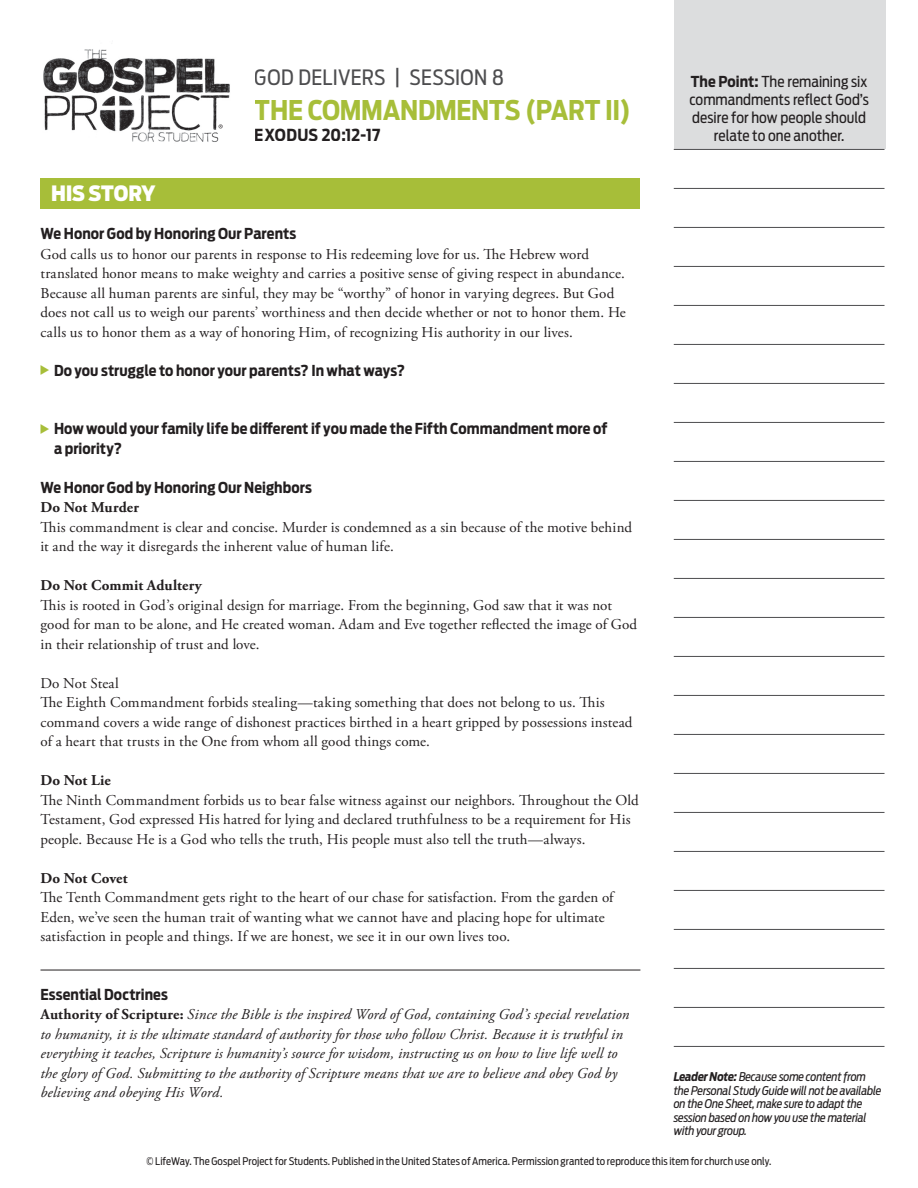
<style>
.page{position:relative;width:918px;height:1188px;background:#fff}
.page>*{position:absolute;margin:0;border:0;box-sizing:border-box;transform-origin:0 0}
.t1{font:700 27px "Antenna Cond";letter-spacing:-.01em;color:#a7be39}
.t2{font:21px "Antenna Cond";letter-spacing:.01em;color:#4d4d4f}
.t3{font:900 21px "Antenna Cond";letter-spacing:-.01em;color:#fff}
.t4{font:700 16.5px "Antenna Cond";letter-spacing:.005em;color:#231f20}
.t5{font:15px/19.5px "Adobe Garamond Pro";letter-spacing:.01em;color:#231f20}
.t6{font:italic 15px/19.5px "Adobe Garamond Pro";letter-spacing:.005em;color:#231f20}
.t7{font:700 15px/19.5px "Antenna Cond";letter-spacing:.005em;color:#231f20}
.t8{font:15px/18px "Antenna Cond";letter-spacing:.005em;color:#231f20;text-align:center}
.t9{font:700 15px "Adobe Garamond Pro";letter-spacing:.005em;color:#231f20}
.bullets_red_indent{font:italic 12px/13.5px "Antenna Cond";letter-spacing:-.015em;color:#231f20}
.body1_noindent{font:10.5px "Antenna Cond";letter-spacing:.005em;color:#231f20}
.s1{font-weight:700;font-style:normal}
.s2{font-weight:700}
</style>
<div class="page">
<div style="left:674px;top:0;width:211px;height:148px;background:#dcddde"></div>
<hr style="left:674px;top:149px;width:211px;height:1px;background:#4d4d4f">
<hr style="left:674px;top:188px;width:211px;height:1px;background:#4d4d4f">
<hr style="left:674px;top:227px;width:211px;height:1px;background:#4d4d4f">
<hr style="left:674px;top:266px;width:211px;height:1px;background:#4d4d4f">
<hr style="left:674px;top:305px;width:211px;height:1px;background:#4d4d4f">
<hr style="left:674px;top:344px;width:211px;height:1px;background:#4d4d4f">
<hr style="left:674px;top:383px;width:211px;height:1px;background:#4d4d4f">
<hr style="left:674px;top:422px;width:211px;height:1px;background:#4d4d4f">
<hr style="left:674px;top:461px;width:211px;height:1px;background:#4d4d4f">
<hr style="left:674px;top:500px;width:211px;height:1px;background:#4d4d4f">
<hr style="left:674px;top:539px;width:211px;height:1px;background:#4d4d4f">
<hr style="left:674px;top:578px;width:211px;height:1px;background:#4d4d4f">
<hr style="left:674px;top:617px;width:211px;height:1px;background:#4d4d4f">
<hr style="left:674px;top:656px;width:211px;height:1px;background:#4d4d4f">
<hr style="left:674px;top:695px;width:211px;height:1px;background:#4d4d4f">
<hr style="left:674px;top:734px;width:211px;height:1px;background:#4d4d4f">
<hr style="left:674px;top:773px;width:211px;height:1px;background:#4d4d4f">
<hr style="left:674px;top:812px;width:211px;height:1px;background:#4d4d4f">
<hr style="left:674px;top:851px;width:211px;height:1px;background:#4d4d4f">
<hr style="left:674px;top:890px;width:211px;height:1px;background:#4d4d4f">
<hr style="left:674px;top:929px;width:211px;height:1px;background:#4d4d4f">
<hr style="left:674px;top:968px;width:211px;height:1px;background:#4d4d4f">
<hr style="left:674px;top:1007px;width:211px;height:1px;background:#4d4d4f">
<hr style="left:674px;top:1046px;width:211px;height:1px;background:#4d4d4f">
<div style="left:40px;top:178px;width:600px;height:31px;background:#a7be39"></div>
<img style="left:84px;top:49px;width:23px;height:6px">
<img style="left:43px;top:55px;width:187px;height:76px">
<img style="left:114px;top:131px;width:105px;height:11px">
<svg style="left:219px;top:124px;width:4px;height:4px"></svg>
<hr style="left:40px;top:970px;width:600px;height:1px;background:#231f20">
<p class="t3" style="left:51px;top:181px;width:106px">HIS STORY</p>
<h2 class="t2" style="left:255px;top:65px;width:251px">GOD DELIVERS | SESSION 8</h2>
<h1 class="t1" style="left:255px;top:94px;width:377px">THE COMMANDMENTS (PART II)</h1>
<p class="t4" style="left:255px;top:125px;width:127px">EXODUS 20:12-17</p>
<p class="t7" style="left:40px;top:224px;width:257px">We Honor God by Honoring Our Parents</p>
<p class="t5" style="left:40px;top:245px;width:587px">God calls us to honor our parents in response to His redeeming love for us. The Hebrew word translated honor means to make weighty and carries a positive sense of giving respect in abundance.<br>Because all human parents are sinful, they may be “worthy” of honor in varying degrees. But God does not call us to weigh our parents’ worthiness and then decide whether or not to honor them. He calls us to honor them as a way of honoring Him, of recognizing His authority in our lives.</p>
<p class="t7" style="left:54px;top:360px;width:353px">Do you struggle to honor your parents? In what ways?</p>
<p class="t7" style="left:54px;top:419px;width:555px">How would your family life be different if you made the Fifth Commandment more of a priority?</p>
<p class="t7" style="left:40px;top:477px;width:273px">We Honor God by Honoring Our Neighbors</p>
<p class="t9" style="left:40px;top:499px;width:100px">Do Not Murder</p>
<p class="t5" style="left:40px;top:518px;width:593px">This commandment is clear and concise. Murder is condemned as a sin because of the motive behind it and the way it disregards the inherent value of human life.</p>
<p class="t9" style="left:40px;top:577px;width:163px">Do Not Commit Adultery</p>
<p class="t5" style="left:40px;top:596px;width:598px">This is rooted in God’s original design for marriage. From the beginning, God saw that it was not good for man to be alone, and He created woman. Adam and Eve together reflected the image of God in their relationship of trust and love.</p>
<p class="t5" style="left:40px;top:674px;width:594px">Do Not Steal<br>The Eighth Commandment forbids stealing—taking something that does not belong to us. This command covers a wide range of dishonest practices birthed in a heart gripped by possessions instead of a heart that trusts in the One from whom all good things come.</p>
<p class="t9" style="left:40px;top:772px;width:72px">Do Not Lie</p>
<p class="t5" style="left:40px;top:791px;width:600px">The Ninth Commandment forbids us to bear false witness against our neighbors. Throughout the Old<br>Testament, God expressed His hatred for lying and declared truthfulness to be a requirement for His people. Because He is a God who tells the truth, His people must also tell the truth—always.</p>
<p class="t9" style="left:40px;top:869px;width:89px">Do Not Covet</p>
<p class="t5" style="left:40px;top:888px;width:575px">The Tenth Commandment gets right to the heart of our chase for satisfaction. From the garden of<br>Eden, we’ve seen the human trait of wanting what we cannot have and placing hope for ultimate satisfaction in people and things. If we are honest, we see it in our own lives too.</p>
<p class="t7" style="left:40px;top:984px;width:129px">Essential Doctrines</p>
<p class="t6" style="left:40px;top:1005px;width:590px"><span class="s1">Authority of Scripture:</span> Since the Bible is the inspired Word of God, containing God’s special revelation to humanity, it is the ultimate standard of authority for those who follow Christ. Because it is truthful in everything it teaches, Scripture is humanity’s source for wisdom, instructing us on how to live life well to the glory of God. Submitting to the authority of Scripture means that we are to believe and obey God by believing and obeying His Word.</p>
<p class="t8" style="left:689px;top:72px;width:181px"><span class="s2">The Point:</span> The remaining six commandments reflect God’s desire for how people should relate to one another.</p>
<p class="bullets_red_indent" style="left:674px;top:1070px;width:209px"><span class="s2">Leader Note:</span> Because some content from the Personal Study Guide will not be available on the One Sheet, make sure to adapt the session based on how you use the material with your group.</p>
<p class="body1_noindent" style="left:147px;top:1155px;width:626px">© LifeWay. The Gospel Project for Students. Published in the United States of America. Permission granted to reproduce this item for church use only.</p>
</div>
